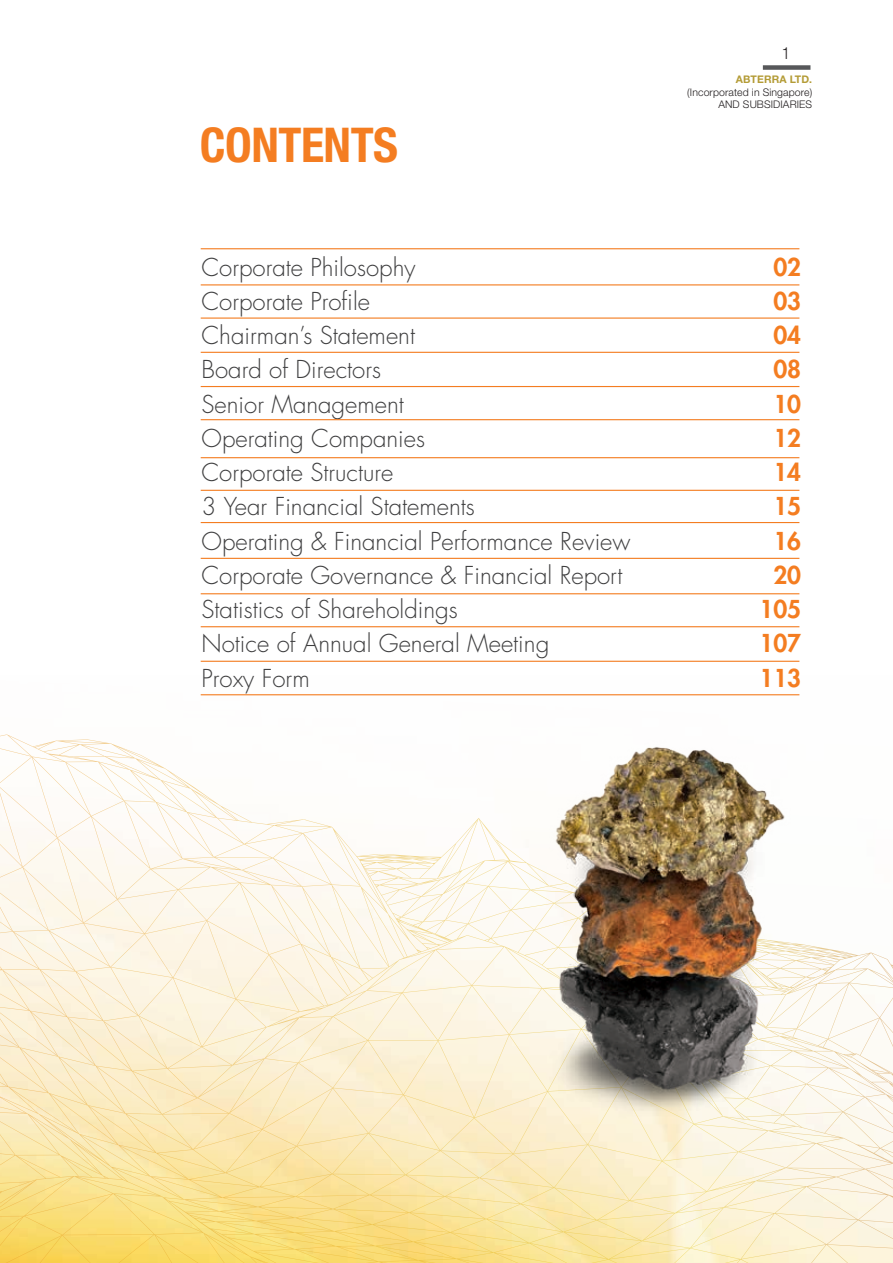
<style>
.page{position:relative;width:893px;height:1263px;background:#fff}
.page>*{position:absolute;margin:0;border:0;box-sizing:border-box;transform-origin:0 0}
.Page_Titles{font:700 condensed 48px "Helvetica Neue LT Std";letter-spacing:-.01em;color:#f47d21}
.t1{font:300 24px "Futura Std";color:#3e3e3f}
.t2{font:800 24px "Futura Std";color:#f47d21}
.t3{font:300 condensed 16.5px "Helvetica Neue LT Std";color:#231f20}
.t4{font:300 10.5px/12.6px "Helvetica Neue LT Std";letter-spacing:.01em;color:#231f20;text-align:right}
.t5{font:700 10.5px "Helvetica Neue LT Std";letter-spacing:.01em;color:#b49c37}
</style>
<div class="page">
<svg style="left:0;top:734px;width:893px;height:529px"></svg>
<hr style="left:201px;top:284px;width:598px;height:1px;background:#f47d21">
<hr style="left:201px;top:317px;width:598px;height:2px;background:#f47d21">
<hr style="left:201px;top:352px;width:598px;height:1px;background:#f47d21">
<hr style="left:201px;top:386px;width:598px;height:1px;background:#f47d21">
<hr style="left:201px;top:419px;width:598px;height:1px;background:#f47d21">
<hr style="left:201px;top:457px;width:598px;height:1px;background:#f47d21">
<hr style="left:201px;top:490px;width:598px;height:1px;background:#f47d21">
<hr style="left:201px;top:522px;width:598px;height:1px;background:#f47d21">
<hr style="left:201px;top:558px;width:598px;height:1px;background:#f47d21">
<hr style="left:201px;top:593px;width:598px;height:1px;background:#f47d21">
<hr style="left:201px;top:626px;width:598px;height:1px;background:#f47d21">
<img style="left:499px;top:734px;width:343px;height:404px">
<hr style="left:201px;top:661px;width:598px;height:1px;background:#f47d21">
<hr style="left:201px;top:694px;width:598px;height:1px;background:#f47d21">
<hr style="left:201px;top:248px;width:598px;height:1px;background:#f47d21">
<div style="left:763px;top:65px;width:47px;height:5px;background:#57585a"></div>
<p class="t3" style="left:782px;top:44px;width:9px">1</p>
<p class="Page_Titles" style="left:200px;top:116px;width:200px">CONTENTS</p>
<p class="t5" style="left:736px;top:73px;width:78px">ABTERRA LTD.</p>
<p class="t4" style="left:687px;top:85px;width:126px">(Incorporated in Singapore)<br>AND SUBSIDIARIES</p>
<p class="t1" style="left:202px;top:252px;width:215px">Corporate Philosophy</p>
<p class="t2" style="left:773px;top:252px;width:29px">02</p>
<p class="t1" style="left:202px;top:287px;width:170px">Corporate Profile</p>
<p class="t2" style="left:773px;top:286px;width:29px">03</p>
<p class="t1" style="left:202px;top:321px;width:215px">Chairman’s Statement</p>
<p class="t2" style="left:773px;top:320px;width:29px">04</p>
<p class="t1" style="left:202px;top:355px;width:181px">Board of Directors</p>
<p class="t2" style="left:773px;top:354px;width:29px">08</p>
<p class="t1" style="left:202px;top:389px;width:204px">Senior Management</p>
<p class="t2" style="left:773px;top:389px;width:29px">10</p>
<p class="t1" style="left:202px;top:424px;width:225px">Operating Companies</p>
<p class="t2" style="left:773px;top:423px;width:29px">12</p>
<p class="t1" style="left:202px;top:458px;width:193px">Corporate Structure</p>
<p class="t2" style="left:773px;top:457px;width:29px">14</p>
<p class="t1" style="left:202px;top:492px;width:275px">3 Year Financial Statements</p>
<p class="t2" style="left:773px;top:491px;width:29px">15</p>
<p class="t1" style="left:202px;top:526px;width:430px">Operating &amp; Financial Performance Review</p>
<p class="t2" style="left:773px;top:526px;width:29px">16</p>
<p class="t1" style="left:202px;top:561px;width:422px">Corporate Governance &amp; Financial Report</p>
<p class="t2" style="left:773px;top:560px;width:29px">20</p>
<p class="t1" style="left:202px;top:595px;width:258px">Statistics of Shareholdings</p>
<p class="t2" style="left:759px;top:594px;width:43px">105</p>
<p class="t1" style="left:202px;top:629px;width:349px">Notice of Annual General Meeting</p>
<p class="t2" style="left:759px;top:628px;width:43px">107</p>
<p class="t1" style="left:202px;top:663px;width:110px">Proxy Form</p>
<p class="t2" style="left:759px;top:663px;width:43px">113</p>
</div>
